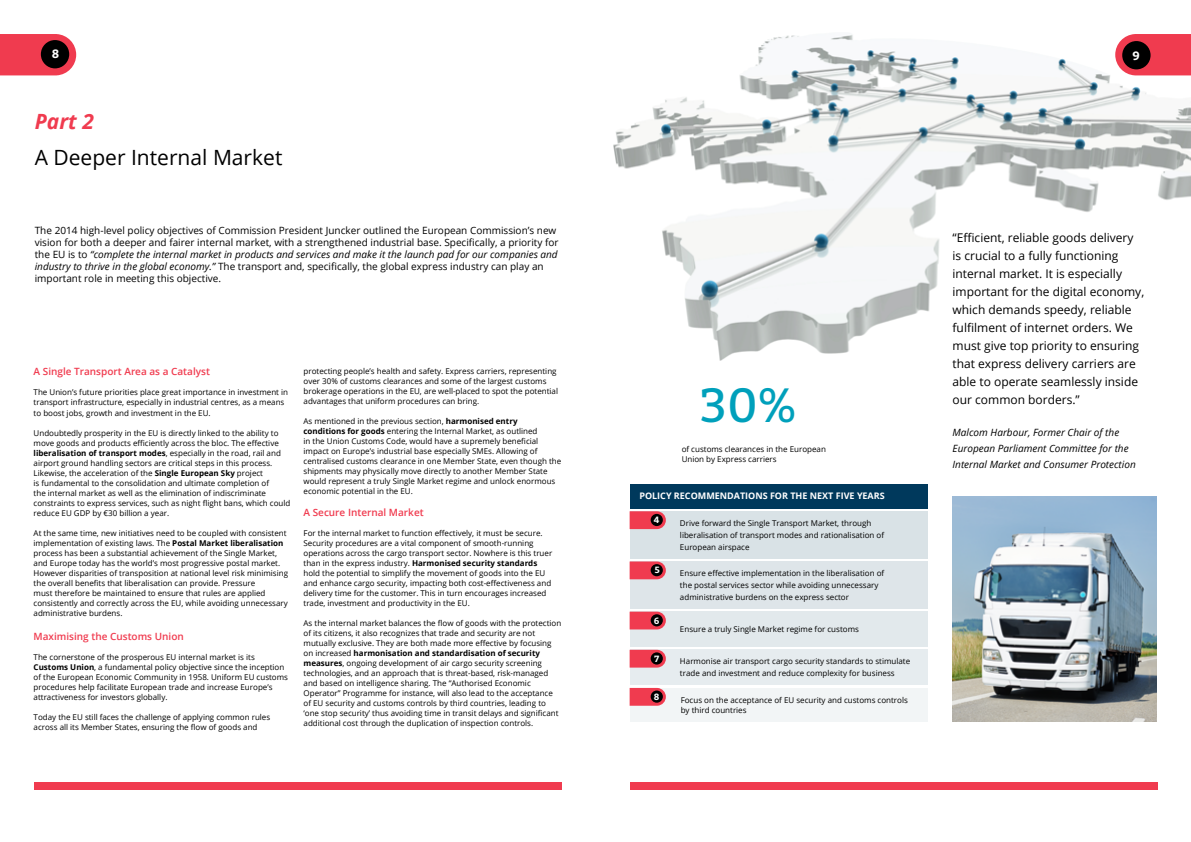
<style>
.page{position:relative;width:1191px;height:842px;background:#fff}
.page>*{position:absolute;margin:0;border:0;box-sizing:border-box;transform-origin:0 0}
.t1{font:48px "Bitter";color:#00a0bb}
.t2{font:21px "Open Sans";color:#000}
.t3{font:italic 700 21px "Open Sans";color:#f03b4f}
.t4{font:12px/18px "Open Sans";color:#000}
.t5{font:700 12px "Bitter";color:#fff}
.t6{font:10px/12px "Open Sans";color:#000}
.t7{font:italic 10px/16px "Open Sans";color:#000}
.t8{font:600 10px "Open Sans";color:#f03b4f}
.t9{font:700 9px "Open Sans";color:#fff}
.t10{font:700 9px "Bitter";color:#fff}
.t11{font:8px/10px "Open Sans";color:#000}
.s1{font-style:italic}
.s2{font-weight:700}
</style>
<div class="page">
<div style="left:34px;top:782px;width:527px;height:7px;background:#f03b4f"></div>
<svg style="left:0;top:34px;width:76px;height:41px;background:#ef485a"></svg>
<div style="left:41px;top:40px;width:28px;height:28px;background:#000;border-radius:50%"></div>
<img style="left:613px;top:35px;width:578px;height:326px">
<img style="left:952px;top:497px;width:205px;height:224px">
<div style="left:630px;top:782px;width:527px;height:7px;background:#f03b4f"></div>
<svg style="left:1115px;top:34px;width:76px;height:41px;background:#ee495b"></svg>
<div style="left:1122px;top:41px;width:28px;height:28px;background:#000;border-radius:50%"></div>
<div style="left:629px;top:612px;width:298px;height:35px;background:#e2e9ec"></div>
<div style="left:629px;top:561px;width:298px;height:48px;background:#dee5e9"></div>
<div style="left:629px;top:511px;width:298px;height:47px;background:#d9e2e6"></div>
<div style="left:629px;top:484px;width:298px;height:24px;background:#00395c"></div>
<svg style="left:629px;top:511px;width:37px;height:18px"></svg>
<div style="left:650px;top:514px;width:13px;height:12px;background:#000;border-radius:50%"></div>
<svg style="left:629px;top:561px;width:37px;height:18px"></svg>
<div style="left:650px;top:564px;width:13px;height:12px;background:#000;border-radius:50%"></div>
<svg style="left:629px;top:612px;width:37px;height:17px"></svg>
<div style="left:650px;top:614px;width:13px;height:12px;background:#000;border-radius:50%"></div>
<div style="left:629px;top:650px;width:298px;height:35px;background:#e6ecef"></div>
<div style="left:629px;top:688px;width:298px;height:33px;background:#f2f5f6"></div>
<svg style="left:629px;top:650px;width:37px;height:18px"></svg>
<div style="left:650px;top:652px;width:13px;height:12px;background:#000;border-radius:50%"></div>
<svg style="left:629px;top:688px;width:37px;height:18px"></svg>
<svg style="left:650px;top:690px;width:13px;height:13px"></svg>
<h3 class="t5" style="left:52px;top:45px;width:9px">8</h3>
<h2 class="t3" style="left:35px;top:107px;width:61px">Part 2</h2>
<h2 class="t2" style="left:35px;top:143px;width:249px">A Deeper Internal Market</h2>
<p class="t6" style="left:35px;top:224px;width:525px">The 2014 high-level policy objectives of Commission President Juncker outlined the European Commission’s new vision for both a deeper and fairer internal market, with a strengthened industrial base. Specifically, a priority for the EU is to <span class="s1">“complete the internal market in products and services and make it the launch pad for our companies and industry to thrive in the global economy.”</span> The transport and, specifically, the global express industry can play an important role in meeting this objective.</p>
<p class="t8" style="left:34px;top:365px;width:178px">A Single Transport Area as a Catalyst</p>
<p class="t11" style="left:34px;top:387px;width:256px">The Union’s future priorities place great importance in investment in transport infrastructure, especially in industrial centres, as a means to boost jobs, growth and investment in the EU.</p>
<p class="t11" style="left:34px;top:427px;width:258px">Undoubtedly prosperity in the EU is directly linked to the ability to move goods and products efficiently across the bloc. The effective <span class="s2">liberalisation of transport modes</span>, especially in the road, rail and airport ground handling sectors are critical steps in this process.<br>Likewise, the acceleration of the <span class="s2">Single European Sky</span> project<br>is fundamental to the consolidation and ultimate completion of<br>the internal market as well as the elimination of indiscriminate constraints to express services, such as night flight bans, which could reduce EU GDP by €30 billion a year.</p>
<p class="t11" style="left:34px;top:527px;width:256px">At the same time, new initiatives need to be coupled with consistent implementation of existing laws. The <span class="s2">Postal Market liberalisation </span>process has been a substantial achievement of the Single Market, and Europe today has the world’s most progressive postal market.<br>However disparities of transposition at national level risk minimising the overall benefits that liberalisation can provide. Pressure<br>must therefore be maintained to ensure that rules are applied consistently and correctly across the EU, while avoiding unnecessary administrative burdens.</p>
<p class="t8" style="left:34px;top:629px;width:152px">Maximising the Customs Union</p>
<p class="t11" style="left:34px;top:651px;width:256px">The cornerstone of the prosperous EU internal market is its <span class="s2">Customs Union</span>, a fundamental policy objective since the inception of the European Economic Community in 1958. Uniform EU customs procedures help facilitate European trade and increase Europe’s attractiveness for investors globally.</p>
<p class="t11" style="left:34px;top:711px;width:238px">Today the EU still faces the challenge of applying common rules across all its Member States, ensuring the flow of goods and</p>
<p class="t11" style="left:303px;top:366px;width:256px">protecting people’s health and safety. Express carriers, representing over 30% of customs clearances and some of the largest customs brokerage operations in the EU, are well-placed to spot the potential advantages that uniform procedures can bring.</p>
<p class="t11" style="left:303px;top:416px;width:259px">As mentioned in the previous section, <span class="s2">harmonised entry conditions for goods</span> entering the Internal Market, as outlined<br>in the Union Customs Code, would have a supremely beneficial impact on Europe’s industrial base especially SMEs. Allowing of centralised customs clearance in one Member State, even though the shipments may physically move directly to another Member State would represent a truly Single Market regime and unlock enormous economic potential in the EU.</p>
<p class="t8" style="left:303px;top:505px;width:122px">A Secure Internal Market</p>
<p class="t11" style="left:303px;top:528px;width:250px">For the internal market to function effectively, it must be secure.<br>Security procedures are a vital component of smooth-running operations across the cargo transport sector. Nowhere is this truer than in the express industry. <span class="s2">Harmonised security standards </span>hold the potential to simplify the movement of goods into the EU and enhance cargo security, impacting both cost-effectiveness and delivery time for the customer. This in turn encourages increased trade, investment and productivity in the EU.</p>
<p class="t11" style="left:303px;top:618px;width:259px">As the internal market balances the flow of goods with the protection of its citizens, it also recognizes that trade and security are not mutually exclusive. They are both made more effective by focusing on increased <span class="s2">harmonisation and standardisation of security measures</span>, ongoing development of air cargo security screening technologies, and an approach that is threat-based, risk-managed and based on intelligence sharing. The “Authorised Economic Operator” Programme for instance, will also lead to the acceptance of EU security and customs controls by third countries, leading to ‘one stop security’ thus avoiding time in transit delays and significant additional cost through the duplication of inspection controls.</p>
<h3 class="t5" style="left:1132px;top:46px;width:9px">9</h3>
<h1 class="t1" style="left:700px;top:371px;width:98px">30%</h1>
<p class="t11" style="left:681px;top:444px;width:146px">of customs clearances in the European<br>Union by Express carriers</p>
<p class="t9" style="left:639px;top:489px;width:247px">POLICY RECOMMENDATIONS FOR THE NEXT FIVE YEARS</p>
<p class="t10" style="left:654px;top:513px;width:7px">4</p>
<p class="t10" style="left:654px;top:563px;width:7px">5</p>
<p class="t10" style="left:654px;top:613px;width:7px">6</p>
<p class="t10" style="left:654px;top:652px;width:6px">7</p>
<p class="t10" style="left:654px;top:690px;width:7px">8</p>
<p class="t11" style="left:680px;top:517px;width:206px;line-height:12px">Drive forward the Single Transport Market, through liberalisation of transport modes and rationalisation of<br>European airspace</p>
<p class="t11" style="left:680px;top:567px;width:206px;line-height:12px">Ensure effective implementation in the liberalisation of the postal services sector while avoiding unnecessary administrative burdens on the express sector</p>
<p class="t11" style="left:680px;top:624px;width:180px">Ensure a truly Single Market regime for customs</p>
<p class="t11" style="left:680px;top:655px;width:232px;line-height:12px">Harmonise air transport cargo security standards to stimulate trade and investment and reduce complexity for business</p>
<p class="t11" style="left:680px;top:695px;width:229px">Focus on the acceptance of EU security and customs controls by third countries</p>
<p class="t4" style="left:952px;top:228px;width:193px">“Efficient, reliable goods delivery is crucial to a fully functioning internal market. It is especially important for the digital economy, which demands speedy, reliable fulfilment of internet orders. We must give top priority to ensuring that express delivery carriers are able to operate seamlessly inside our common borders.”</p>
<p class="t7" style="left:952px;top:424px;width:185px">Malcom Harbour, Former Chair of the<br>European Parliament Committee for the<br>Internal Market and Consumer Protection</p>
</div>
